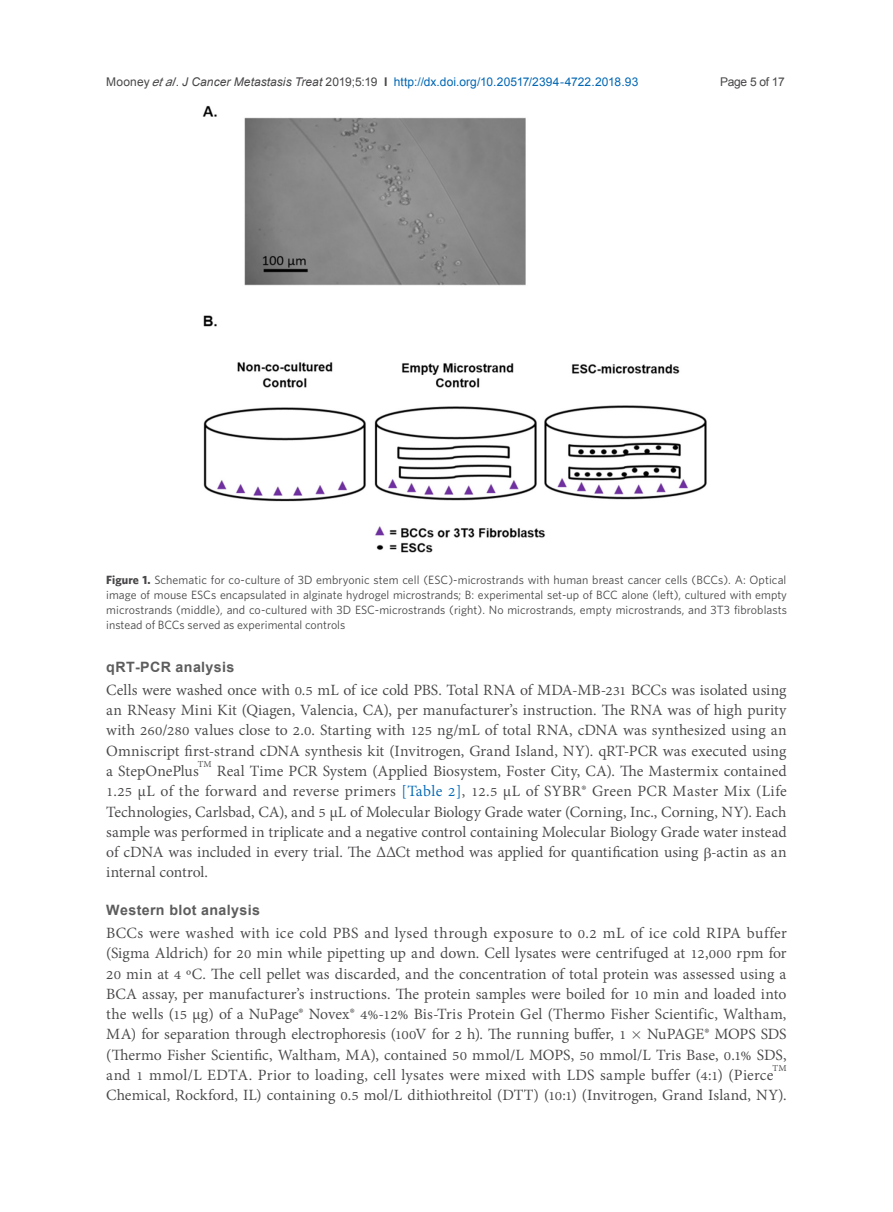
<style>
.page{position:relative;width:893px;height:1212px;background:#fff}
.page>*{position:absolute;margin:0;border:0;box-sizing:border-box;transform-origin:0 0}
.t1{font:19.2px/20.2px "Adobe Thai";color:#484648;text-align:justify}
.t2{font:700 14.25px "Arial";letter-spacing:.025em;color:#5d5d5e}
.t3{font:12px/15px "Whitney";color:#484648;text-align:justify}
.t4{font:12px "Arial";letter-spacing:.01em;color:#0166b3}
.t5{font:12px "Arial";letter-spacing:-.025em;color:#484648}
.s1{color:#484648}
.s2{font-style:italic;color:#484648}
.s3{font-weight:700;color:#484648}
.s4{font-weight:700}
.s5{color:#0166b3}
.s6{font-family:"Times New Roman"}
</style>
<div class="page">
<img style="left:202px;top:106px;width:505px;height:447px">
<p class="t4" style="left:106px;top:73px;width:533px"><span class="s1">Mooney</span> <span class="s2">etal</span><span class="s1">.</span> <span class="s2">J Cancer Metastasis Treat</span> <span class="s1">2019;5:19</span> <span class="s3">I</span> http://dx.doi.org/10.20517/2394-4722.2018.93</p>
<p class="t5" style="left:720px;top:73px;width:66px">Page 5 of 17</p>
<p class="t3" style="left:106px;top:572px;width:682px"><span class="s4">Figure 1.</span> Schematic for co-culture of 3D embryonic stem cell (ESC)-microstrands with human breast cancer cells (BCCs). A: Optical image of mouse ESCs encapsulated in alginate hydrogel microstrands; B: experimental set-up of BCC alone (left), cultured with empty microstrands (middle), and co-cultured with 3D ESC-microstrands (right). No microstrands, empty microstrands, and 3T3 fibroblasts instead of BCCs served as experimental controls</p>
<p class="t2" style="left:106px;top:657px;width:130px">qRT-PCR analysis</p>
<p class="t1" style="left:106px;top:678px;width:682px">Cells were washed once with 0.5 mL of ice cold PBS. Total RNA of MDA-MB-231 BCCs was isolated using an RNeasy Mini Kit (Qiagen, Valencia, CA), per manufacturer’s instruction. The RNA was of high purity with 260/280 values close to 2.0. Starting with 125 ng/mL of total RNA, cDNA was synthesized using an Omniscript first-strand cDNA synthesis kit (Invitrogen, Grand Island, NY). qRT-PCR was executed using a StepOnePlus<sup>TM</sup> Real Time PCR System (Applied Biosystem, Foster City, CA). The Mastermix contained 1.25 µL of the forward and reverse primers <span class="s5">[Table 2]</span>, 12.5 µL of SYBR® Green PCR Master Mix (Life Technologies, Carlsbad, CA), and 5 µL of Molecular Biology Grade water (Corning, Inc., Corning, NY). Each sample was performed in triplicate and a negative control containing Molecular Biology Grade water instead of cDNA was included in every trial. The ∆∆Ct method was applied for quantification using -actin as an internal control.</p>
<p class="t2" style="left:106px;top:900px;width:155px">Western blot analysis</p>
<p class="t1" style="left:106px;top:921px;width:682px">BCCs were washed with ice cold PBS and lysed through exposure to 0.2 mL of ice cold RIPA buffer (Sigma Aldrich) for 20 min while pipetting up and down. Cell lysates were centrifuged at 12,000 rpm for 20 min at 4 ºC. The cell pellet was discarded, and the concentration of total protein was assessed using a BCA assay, per manufacturer’s instructions. The protein samples were boiled for 10 min and loaded into the wells (15 µg) of a NuPage® Novex® 4%-12% Bis-Tris Protein Gel (Thermo Fisher Scientific, Waltham, MA) for separation through electrophoresis (100V for 2 h). The running buffer, 1 <span class="s6">×</span> NuPAGE® MOPS SDS (Thermo Fisher Scientific, Waltham, MA), contained 50 mmol/L MOPS, 50 mmol/L Tris Base, 0.1% SDS, and 1 mmol/L EDTA. Prior to loading, cell lysates were mixed with LDS sample buffer (4:1) (Pierce<sup>TM </sup>Chemical, Rockford, IL) containing 0.5 mol/L dithiothreitol (DTT) (10:1) (Invitrogen, Grand Island, NY).</p>
</div>
